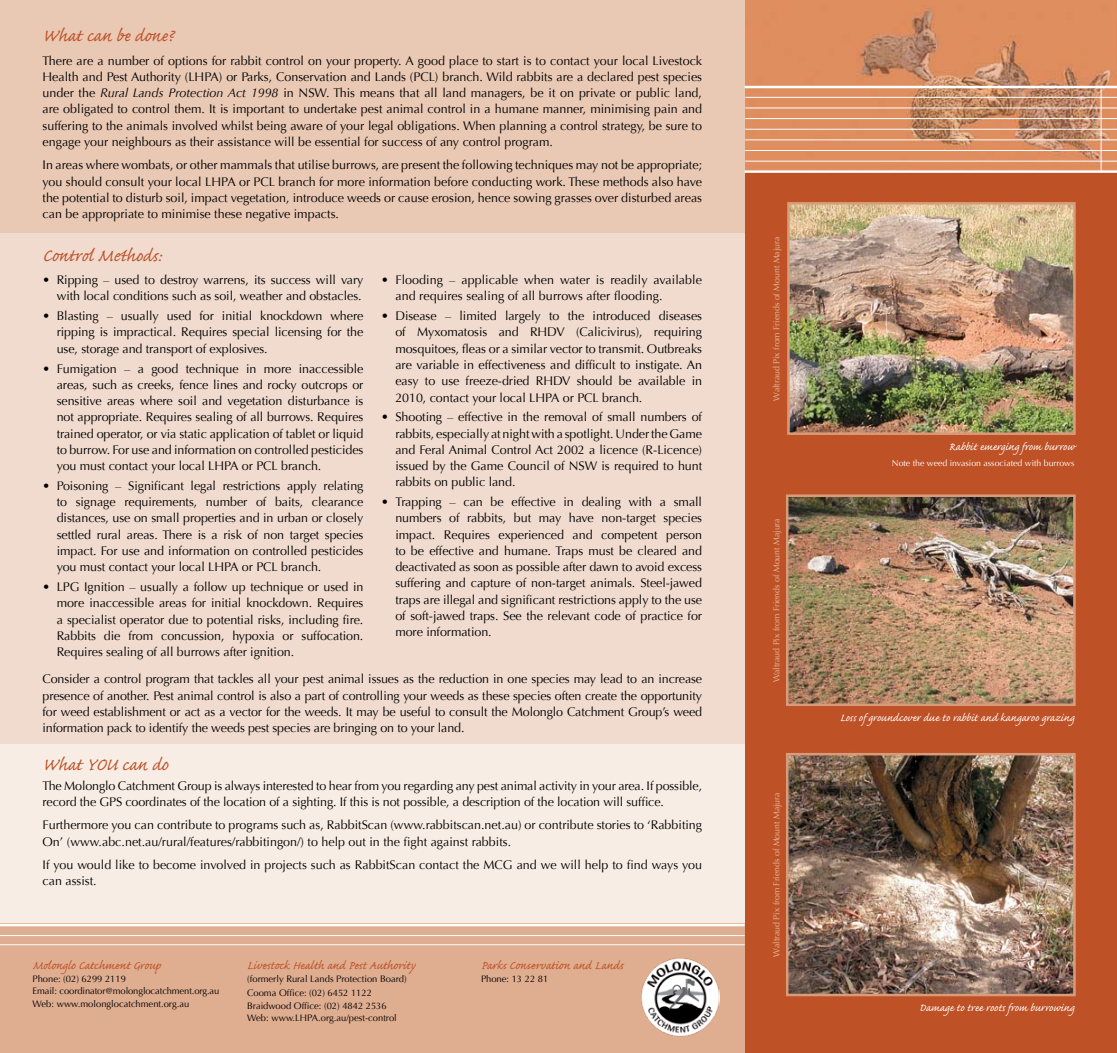
<style>
.page{position:relative;width:1117px;height:1053px;background:#fff}
.page>*{position:absolute;margin:0;border:0;box-sizing:border-box;transform-origin:0 0}
.t1{font:22.5px "Caflisch Script Pro";letter-spacing:-.005em;color:#be5127}
.t2{font:15px "Caflisch Script Pro";letter-spacing:-.005em;color:#be5127}
.t3{font:13.75px "Caflisch Script Pro";letter-spacing:-.005em;color:#fff}
.t4{font:12.5px/16.2px "Optima";letter-spacing:-.005em;color:#000;text-align:justify}
.t5{font:9.38px/12.5px "Optima";color:#000}
.t6{font:8.75px "Optima";color:#e5bfa7}
.t7{font:8.75px "Optima";color:#fff}
.s1{font-style:italic}
</style>
<div class="page">
<img style="left:744px;top:0;width:372px;height:1052px">
<div style="left:0;top:0;width:744px;height:248px;background:#e9c8b4"></div>
<div style="left:0;top:233px;width:744px;height:544px;background:#f0dbce"></div>
<div style="left:0;top:744px;width:744px;height:181px;background:#f8ede5"></div>
<hr style="left:744px;top:86px;width:372px;height:2px;background:#fff">
<hr style="left:1100px;top:86px;width:1px;height:85px;background:#fff">
<hr style="left:745px;top:97px;width:371px;height:1px;background:#fff">
<hr style="left:745px;top:107px;width:371px;height:1px;background:#fff">
<hr style="left:745px;top:118px;width:371px;height:1px;background:#fff">
<hr style="left:745px;top:129px;width:371px;height:1px;background:#fff">
<hr style="left:745px;top:139px;width:371px;height:1px;background:#fff">
<hr style="left:745px;top:150px;width:371px;height:1px;background:#fff">
<hr style="left:745px;top:161px;width:371px;height:1px;background:#fff">
<hr style="left:744px;top:170px;width:372px;height:3px;background:#fff">
<img style="left:790px;top:205px;width:282px;height:227px">
<div style="left:787px;top:202px;width:288px;height:233px;border:2px solid #d99c7b"></div>
<div style="left:0;top:923px;width:744px;height:129px;background:#dfad90"></div>
<hr style="left:0;top:923px;width:744px;height:3px;background:#fff">
<hr style="left:0;top:935px;width:744px;height:1px;background:#fff">
<hr style="left:0;top:944px;width:744px;height:1px;background:#fff">
<img style="left:788px;top:497px;width:284px;height:206px">
<div style="left:785px;top:494px;width:290px;height:212px;border:2px solid #d99c7b"></div>
<img style="left:788px;top:755px;width:284px;height:238px">
<div style="left:785px;top:752px;width:290px;height:244px;border:2px solid #d99c7b"></div>
<img style="left:641px;top:958px;width:78px;height:78px">
<h1 class="t1" style="left:43px;top:24px;width:132px">What can be done?</h1>
<p class="t4" style="left:43px;top:52px;width:661px">There are a number of options for rabbit control on your property. A good place to start is to contact your local Livestock Health and Pest Authority (LHPA) or Parks, Conservation and Lands (PCL) branch. Wild rabbits are a declared pest species under the <span class="s1">Rural Lands Protection Act 1998</span> in NSW. This means that all land managers, be it on private or public land, are obligated to control them. It is important to undertake pest animal control in a humane manner, minimising pain and suffering to the animals involved whilst being aware of your legal obligations. When planning a control strategy, be sure to engage your neighbours as their assistance will be essential for success of any control program.</p>
<p class="t4" style="left:43px;top:157px;width:661px">In areas where wombats, or other mammals that utilise burrows, are present the following techniques may not be appropriate; you should consult your local LHPA or PCL branch for more information before conducting work. These methods also have the potential to disturb soil, impact vegetation, introduce weeds or cause erosion, hence sowing grasses over disturbed areas can be appropriate to minimise these negative impacts.</p>
<h1 class="t1" style="left:43px;top:244px;width:120px">Control Methods:</h1>
<p class="t4" style="left:43px;top:272px;width:322px;text-align:right">• Ripping – used to destroy warrens, its success will vary with local conditions such as soil, weather and obstacles.</p>
<p class="t4" style="left:57px;top:308px;width:308px;text-indent:-14px">• Blasting – usually used for initial knockdown where ripping is impractical. Requires special licensing for the use, storage and transport of explosives.</p>
<p class="t4" style="left:57px;top:360px;width:308px;text-indent:-14px">• Fumigation – a good technique in more inaccessible areas, such as creeks, fence lines and rocky outcrops or sensitive areas where soil and vegetation disturbance is not appropriate. Requires sealing of all burrows. Requires trained operator, or via static application of tablet or liquid to burrow. For use and information on controlled pesticides you must contact your local LHPA or PCL branch.</p>
<p class="t4" style="left:57px;top:477px;width:308px;text-indent:-14px">• Poisoning – Significant legal restrictions apply relating to signage requirements, number of baits, clearance distances, use on small properties and in urban or closely settled rural areas. There is a risk of non target species impact. For use and information on controlled pesticides you must contact your local LHPA or PCL branch.</p>
<p class="t4" style="left:57px;top:578px;width:308px;text-indent:-14px">• LPG Ignition – usually a follow up technique or used in more inaccessible areas for initial knockdown. Requires a specialist operator due to potential risks, including fire.<br>Rabbits die from concussion, hypoxia or suffocation.<br>Requires sealing of all burrows after ignition.</p>
<p class="t4" style="left:395px;top:272px;width:308px;text-indent:-14px">• Flooding – applicable when water is readily available and requires sealing of all burrows after flooding.</p>
<p class="t4" style="left:395px;top:308px;width:308px;text-indent:-14px">• Disease – limited largely to the introduced diseases of Myxomatosis and RHDV (Calicivirus), requiring mosquitoes, fleas or a similar vector to transmit. Outbreaks are variable in effectiveness and difficult to instigate. An easy to use freeze-dried RHDV should be available in 2010, contact your local LHPA or PCL branch.</p>
<p class="t4" style="left:395px;top:409px;width:308px;text-indent:-14px">• Shooting – effective in the removal of small numbers of rabbits, especially at night with a spotlight. Under the Game and Feral Animal Control Act 2002 a licence (R-Licence) issued by the Game Council of NSW is required to hunt rabbits on public land.</p>
<p class="t4" style="left:395px;top:494px;width:308px;text-indent:-14px">• Trapping – can be effective in dealing with a small numbers of rabbits, but may have non-target species impact. Requires experienced and competent person to be effective and humane. Traps must be cleared and deactivated as soon as possible after dawn to avoid excess suffering and capture of non-target animals. Steel-jawed traps are illegal and significant restrictions apply to the use of soft-jawed traps. See the relevant code of practice for more information.</p>
<p class="t4" style="left:43px;top:671px;width:661px">Consider a control program that tackles all your pest animal issues as the reduction in one species may lead to an increase presence of another. Pest animal control is also a part of controlling your weeds as these species often create the opportunity for weed establishment or act as a vector for the weeds. It may be useful to consult the Molonglo Catchment Group’s weed information pack to identify the weeds pest species are bringing on to your land.</p>
<h1 class="t1" style="left:43px;top:752px;width:127px">What YOU can do</h1>
<p class="t4" style="left:43px;top:777px;width:661px">The Molonglo Catchment Group is always interested to hear from you regarding any pest animal activity in your area. If possible, record the GPS coordinates of the location of a sighting. If this is not possible, a description of the location will suffice.</p>
<p class="t4" style="left:43px;top:817px;width:661px">Furthermore you can contribute to programs such as, RabbitScan (www.rabbitscan.net.au) or contribute stories to ‘Rabbiting<br>On’ (www.abc.net.au/rural/features/rabbitingon/) to help out in the fight against rabbits.</p>
<p class="t4" style="left:43px;top:856px;width:661px">If you would like to become involved in projects such as RabbitScan contact the MCG and we will help to find ways you can assist.</p>
<p class="t2" style="left:33px;top:957px;width:130px">Molonglo Catchment Group</p>
<p class="t5" style="left:33px;top:972px;width:188px">Phone: (02) 6299 2119<br>Email: coordinator@molonglocatchment.org.au<br>Web: www.molonglocatchment.org.au</p>
<p class="t2" style="left:247px;top:957px;width:169px">Livestock Health and Pest Authority</p>
<p class="t5" style="left:247px;top:971px;width:161px;line-height:14.2px">(formerly Rural Lands Protection Board)<br>Cooma Office: (02) 6452 1122</p>
<p class="t5" style="left:247px;top:999px;width:151px">Braidwood Office: (02) 4842 2536<br>Web: www.LHPA.org.au/pest-control</p>
<p class="t2" style="left:481px;top:957px;width:144px">Parks Conservation and Lands</p>
<p class="t5" style="left:481px;top:972px;width:69px">Phone: 13 22 81</p>
<p class="t6" style="left:771px;top:401px;width:165px;rotate:-90deg">Waltraud Pix from Friends of Mount Majura</p>
<p class="t6" style="left:771px;top:682px;width:165px;rotate:-90deg">Waltraud Pix from Friends of Mount Majura</p>
<p class="t6" style="left:771px;top:956px;width:165px;rotate:-90deg">Waltraud Pix from Friends of Mount Majura</p>
<p class="t3" style="left:948px;top:439px;width:127px">Rabbit emerging from burrow</p>
<p class="t7" style="left:891px;top:458px;width:184px">Note the weed invasion associated with burrows</p>
<p class="t3" style="left:839px;top:710px;width:236px">Loss of groundcover due to rabbit and kangaroo grazing</p>
<p class="t3" style="left:918px;top:1000px;width:157px">Damage to tree roots from burrowing</p>
</div>
